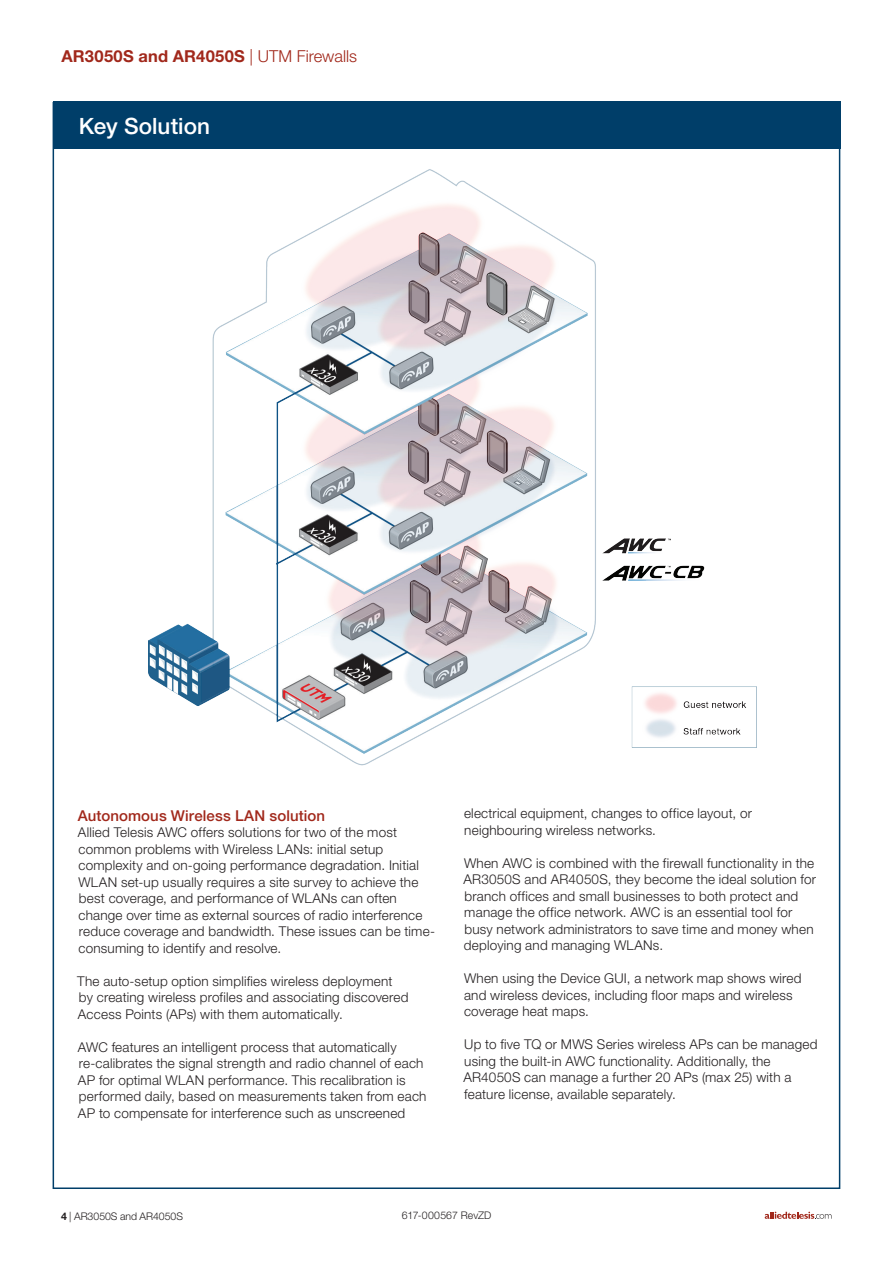
<style>
.page{position:relative;width:893px;height:1263px;background:#fff}
.page>*{position:absolute;margin:0;border:0;box-sizing:border-box;transform-origin:0 0}
.t1{font:500 22.5px "Helvetica Neue";color:#fff}
.t2{font:700 16.5px "Helvetica Neue";letter-spacing:.02em;color:#a1281b}
.t3{font:500 15px "Helvetica Neue";letter-spacing:.005em;color:#a1281b}
.t4{font:300 13.5px/16.5px "Helvetica Neue";letter-spacing:.015em;color:#231f20}
.t5{font:300 10.5px "Helvetica Neue";color:#231f20}
.s1{font-weight:300}
.s2{font-weight:700}
</style>
<div class="page">
<svg style="left:765px;top:1212px;width:66px;height:7px"></svg>
<div style="left:53px;top:101px;width:788px;height:48px;background:#003e69"></div>
<img style="left:148px;top:169px;width:609px;height:597px">
<p class="t2" style="left:61px;top:46px;width:297px">AR3050S and AR4050S <span class="s1">| UTM Firewalls</span></p>
<h1 class="t1" style="left:79px;top:113px;width:133px">Key Solution</h1>
<p class="t3" style="left:78px;top:806px;width:249px">Autonomous Wireless LAN solution</p>
<p class="t4" style="left:78px;top:824px;width:359px">Allied Telesis AWC offers solutions for two of the most common problems with Wireless LANs: initial setup complexity and on-going performance degradation. Initial WLAN set-up usually requires a site survey to achieve the best coverage, and performance of WLANs can often change over time as external sources of radio interference reduce coverage and bandwidth. These issues can be time&shy;consuming to identify and resolve.</p>
<p class="t4" style="left:77px;top:972px;width:333px">The auto-setup option simplifies wireless deployment by creating wireless profiles and associating discovered<br>Access Points (APs) with them automatically.</p>
<p class="t4" style="left:78px;top:1038px;width:350px">AWC features an intelligent process that automatically re-calibrates the signal strength and radio channel of each AP for optimal WLAN performance. This recalibration is performed daily, based on measurements taken from each AP to compensate for interference such as unscreened</p>
<p class="t4" style="left:464px;top:805px;width:290px">electrical equipment, changes to office layout, or neighbouring wireless networks.</p>
<p class="t4" style="left:463px;top:854px;width:354px">When AWC is combined with the firewall functionality in the AR3050S and AR4050S, they become the ideal solution for branch offices and small businesses to both protect and manage the office network. AWC is an essential tool for busy network administrators to save time and money when deploying and managing WLANs.</p>
<p class="t4" style="left:464px;top:970px;width:339px">When using the Device GUI, a network map shows wired and wireless devices, including floor maps and wireless coverage heat maps.</p>
<p class="t4" style="left:463px;top:1036px;width:355px">Up to five TQ or MWS Series wireless APs can be managed using the built-in AWC functionality. Additionally, the AR4050S can manage a further 20 APs (max 25) with a feature license, available separately.</p>
<p class="t5" style="left:61px;top:1210px;width:123px"><span class="s2">4</span> | AR3050S and AR4050S</p>
<p class="t5" style="left:402px;top:1209px;width:91px">617-000567 RevZD</p>
</div>
